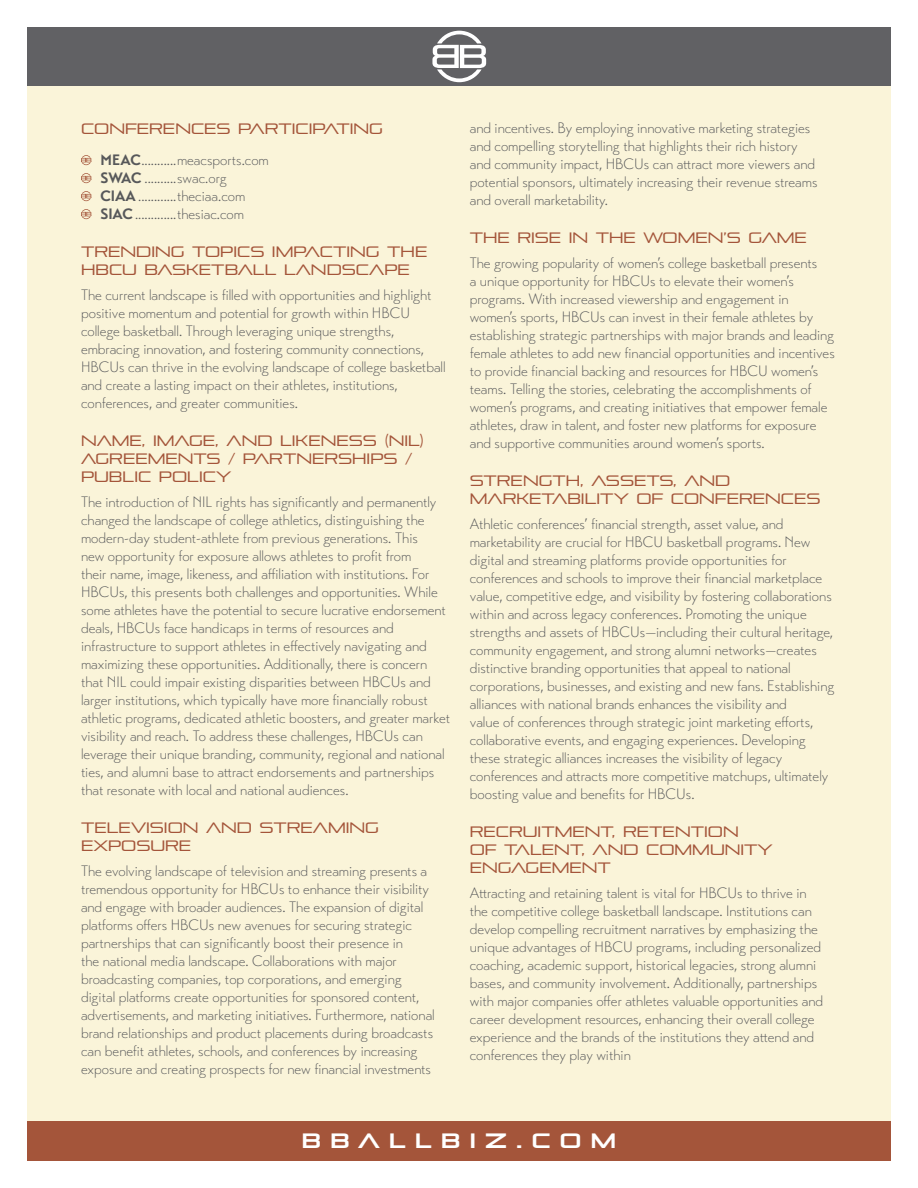
<style>
.page{position:relative;width:918px;height:1188px;background:#fff}
.page>*{position:absolute;margin:0;border:0;box-sizing:border-box;transform-origin:0 0}
.t1{font:700 20.7px "Pirulen Rg";letter-spacing:.45em;color:#fff}
.t2{font:300 15px/18px "Transat";color:#57585a}
.t3{font:15px/18px "Pirulen Bk";color:#a4553a}
.s1{font-weight:700}
</style>
<div class="page">
<div style="left:27px;top:86px;width:864px;height:1035px;background:#faf4d9"></div>
<div style="left:27px;top:1121px;width:864px;height:40px;background:#a4553a"></div>
<div style="left:27px;top:27px;width:864px;height:59px;background:#616164"></div>
<svg style="left:432px;top:31px;width:54px;height:51px"></svg>
<svg style="left:81px;top:155px;width:10px;height:10px"></svg>
<svg style="left:81px;top:173px;width:10px;height:10px"></svg>
<svg style="left:81px;top:191px;width:10px;height:10px"></svg>
<svg style="left:81px;top:209px;width:10px;height:10px"></svg>
<p class="t3" style="left:81px;top:119px;width:304px">CONFERENCES PARTICIPATING</p>
<p class="t2" style="left:100px;top:151px;width:170px"><span class="s1">MEAC</span>...........meacsports.com</p>
<p class="t2" style="left:100px;top:169px;width:128px"><span class="s1">SWAC</span> ..........swac.org</p>
<p class="t2" style="left:100px;top:187px;width:146px"><span class="s1">CIAA</span> ............theciaa.com</p>
<p class="t2" style="left:100px;top:205px;width:145px"><span class="s1">SIAC</span>.............thesiac.com</p>
<p class="t3" style="left:81px;top:243px;width:348px">TRENDING TOPICS IMPACTING THE<br>HBCU BASKETBALL LANDSCAPE</p>
<p class="t2" style="left:81px;top:286px;width:366px">The current landscape is filled with opportunities and highlight positive momentum and potential for growth within HBCU college basketball. Through leveraging unique strengths, embracing innovation, and fostering community connections, HBCUs can thrive in the evolving landscape of college basketball and create a lasting impact on their athletes, institutions, conferences, and greater communities.</p>
<p class="t3" style="left:81px;top:432px;width:345px">NAME, IMAGE, AND LIKENESS (NIL)<br>AGREEMENTS / PARTNERSHIPS /<br>PUBLIC POLICY</p>
<p class="t2" style="left:81px;top:493px;width:371px">The introduction of NIL rights has significantly and permanently changed the landscape of college athletics, distinguishing the modern-day student-athlete from previous generations. This<br>new opportunity for exposure allows athletes to profit from<br>their name, image, likeness, and affiliation with institutions. For HBCUs, this presents both challenges and opportunities. While some athletes have the potential to secure lucrative endorsement deals, HBCUs face handicaps in terms of resources and infrastructure to support athletes in effectively navigating and maximizing these opportunities. Additionally, there is concern that NIL could impair existing disparities between HBCUs and larger institutions, which typically have more financially robust athletic programs, dedicated athletic boosters, and greater market visibility and reach. To address these challenges, HBCUs can leverage their unique branding, community, regional and national ties, and alumni base to attract endorsements and partnerships that resonate with local and national audiences.</p>
<p class="t3" style="left:81px;top:819px;width:299px">TELEVISION AND STREAMING<br>EXPOSURE</p>
<p class="t2" style="left:81px;top:862px;width:355px">The evolving landscape of television and streaming presents a tremendous opportunity for HBCUs to enhance their visibility and engage with broader audiences. The expansion of digital platforms offers HBCUs new avenues for securing strategic partnerships that can significantly boost their presence in<br>the national media landscape. Collaborations with major broadcasting companies, top corporations, and emerging digital platforms create opportunities for sponsored content, advertisements, and marketing initiatives. Furthermore, national brand relationships and product placements during broadcasts can benefit athletes, schools, and conferences by increasing exposure and creating prospects for new financial investments</p>
<p class="t2" style="left:470px;top:119px;width:349px">and incentives. By employing innovative marketing strategies and compelling storytelling that highlights their rich history and community impact, HBCUs can attract more viewers and potential sponsors, ultimately increasing their revenue streams and overall marketability.</p>
<p class="t3" style="left:470px;top:229px;width:339px">THE RISE IN THE WOMEN’S GAME</p>
<p class="t2" style="left:470px;top:254px;width:367px">The growing popularity of women’s college basketball presents<br>a unique opportunity for HBCUs to elevate their women’s programs. With increased viewership and engagement in women’s sports, HBCUs can invest in their female athletes by establishing strategic partnerships with major brands and leading female athletes to add new financial opportunities and incentives to provide financial backing and resources for HBCU women’s teams. Telling the stories, celebrating the accomplishments of women’s programs, and creating initiatives that empower female athletes, draw in talent, and foster new platforms for exposure and supportive communities around women’s sports.</p>
<p class="t3" style="left:470px;top:472px;width:352px">STRENGTH, ASSETS, AND<br>MARKETABILITY OF CONFERENCES</p>
<p class="t2" style="left:470px;top:515px;width:366px">Athletic conferences’ financial strength, asset value, and marketability are crucial for HBCU basketball programs. New digital and streaming platforms provide opportunities for conferences and schools to improve their financial marketplace value, competitive edge, and visibility by fostering collaborations within and across legacy conferences. Promoting the unique strengths and assets of HBCUs—including their cultural heritage, community engagement, and strong alumni networks—creates distinctive branding opportunities that appeal to national corporations, businesses, and existing and new fans. Establishing alliances with national brands enhances the visibility and<br>value of conferences through strategic joint marketing efforts, collaborative events, and engaging experiences. Developing these strategic alliances increases the visibility of legacy conferences and attracts more competitive matchups, ultimately boosting value and benefits for HBCUs.</p>
<p class="t3" style="left:470px;top:823px;width:305px">RECRUITMENT, RETENTION<br>OF TALENT, AND COMMUNITY<br>ENGAGEMENT</p>
<p class="t2" style="left:470px;top:884px;width:355px">Attracting and retaining talent is vital for HBCUs to thrive in the competitive college basketball landscape. Institutions can develop compelling recruitment narratives by emphasizing the unique advantages of HBCU programs, including personalized coaching, academic support, historical legacies, strong alumni bases, and community involvement. Additionally, partnerships with major companies offer athletes valuable opportunities and career development resources, enhancing their overall college experience and the brands of the institutions they attend and conferences they play within</p>
<p class="t1" style="left:302px;top:1128px;width:316px">BBALLBIZ.COM</p>
</div>
